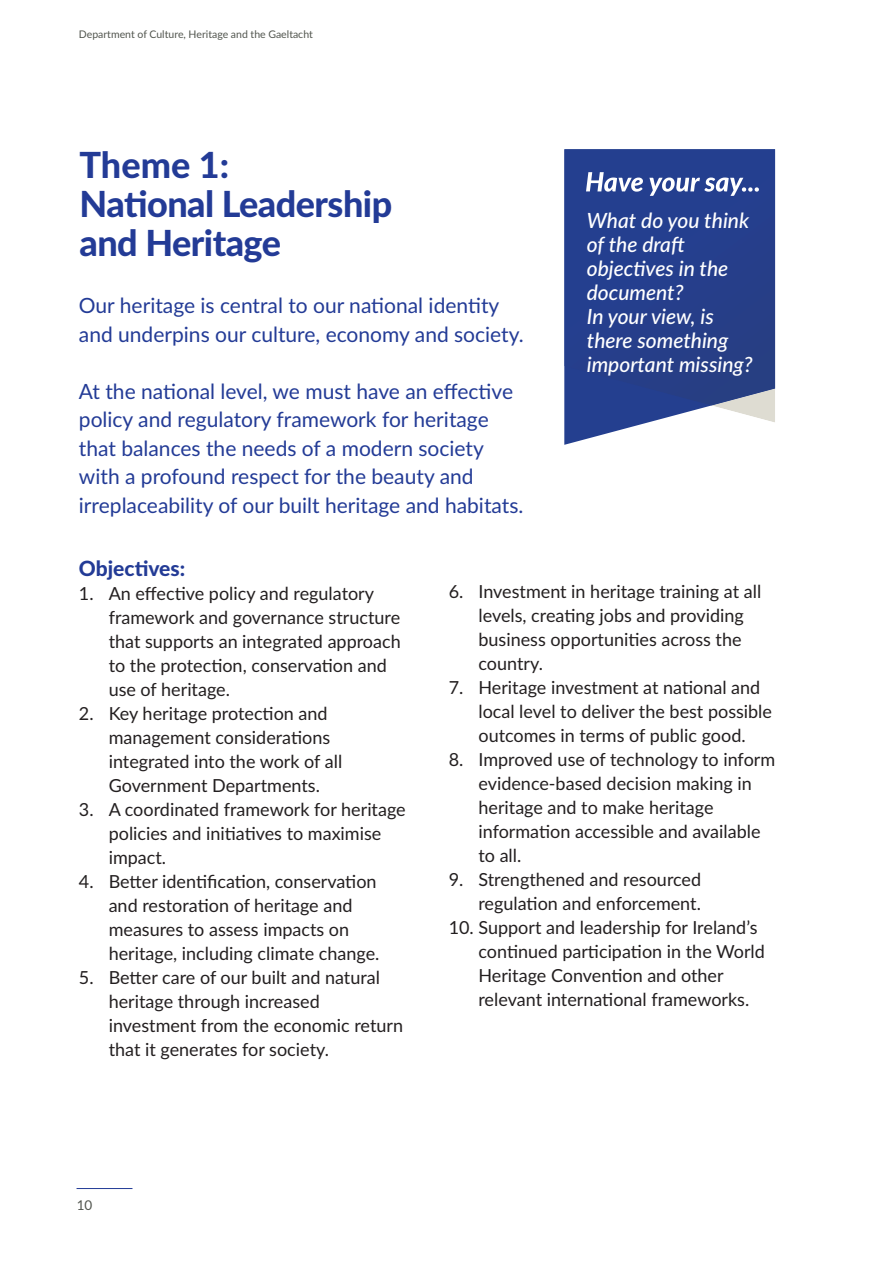
<style>
.page{position:relative;width:893px;height:1263px;background:#fff}
.page>*{position:absolute;margin:0;border:0;box-sizing:border-box;transform-origin:0 0}
.t1{font:800 36px/39px "Lato";letter-spacing:-.015em;color:#233b96}
.t2{font:21px/28.5px "Lato";color:#233b96}
.t3{font:italic 500 21px/24px "Lato";color:#fff}
.t4{font:800 21px "Lato";color:#233b96}
.t5{font:18px/24px "Lato";color:#231f20}
.t6{font:13.5px "Lato";color:#52564f}
.t7{font:10.5px "Lato";color:#52564f}
</style>
<div class="page">
<hr style="left:77px;top:1188px;width:55px;height:1px;background:#233b96">
<svg style="left:564px;top:405px;width:85px;height:40px;fill:#243f8f"></svg>
<div style="left:564px;top:149px;width:85px;height:256px;background:#243f8f"></div>
<svg style="left:586px;top:172px;width:57px;height:20px"></svg>
<svg style="left:649px;top:149px;width:126px;height:274px"></svg>
<p class="t7" style="left:79px;top:28px;width:235px">Department of Culture, Heritage and the Gaeltacht</p>
<h1 class="t1" style="left:80px;top:146px;width:314px">Theme 1:<br>National Leadership and Heritage</h1>
<p class="t2" style="left:79px;top:292px;width:446px">Our heritage is central to our national identity and underpins our culture, economy and society.</p>
<p class="t2" style="left:79px;top:377px;width:446px">At the national level, we must have an effective policy and regulatory framework for heritage that balances the needs of a modern society with a profound respect for the beauty and irreplaceability of our built heritage and habitats.</p>
<p class="t3" style="left:587px;top:209px;width:167px">What do you think of the draft objectives in the document?<br>In your view, is there something important missing?</p>
<p class="t4" style="left:79px;top:556px;width:108px">Objectives:</p>
<p class="t5" style="left:109px;top:582px;width:294px;text-indent:-30px">1. An effective policy and regulatory framework and governance structure that supports an integrated approach to the protection, conservation and use of heritage.</p>
<p class="t5" style="left:109px;top:702px;width:235px;text-indent:-30px">2. Key heritage protection and management considerations integrated into the work of all<br>Government Departments.</p>
<p class="t5" style="left:109px;top:798px;width:299px;text-indent:-30px">3. A coordinated framework for heritage policies and initiatives to maximise impact.</p>
<p class="t5" style="left:109px;top:870px;width:272px;text-indent:-30px">4. Better identification, conservation and restoration of heritage and measures to assess impacts on heritage, including climate change.</p>
<p class="t5" style="left:109px;top:966px;width:296px;text-indent:-30px">5. Better care of our built and natural heritage through increased investment from the economic return that it generates for society.</p>
<p class="t5" style="left:478px;top:579px;width:284px;text-indent:-30px">6. Investment in heritage training at all levels, creating jobs and providing business opportunities across the country.</p>
<p class="t5" style="left:478px;top:675px;width:295px;text-indent:-30px">7. Heritage investment at national and local level to deliver the best possible outcomes in terms of public good.</p>
<p class="t5" style="left:478px;top:747px;width:298px;text-indent:-30px">8. Improved use of technology to inform evidence-based decision making in heritage and to make heritage information accessible and available to all.</p>
<p class="t5" style="left:449px;top:867px;width:254px;text-align:right">9. Strengthened and resourced regulation and enforcement.</p>
<p class="t5" style="left:478px;top:915px;width:288px;text-indent:-30px">10. Support and leadership for Ireland’s continued participation in the World Heritage Convention and other relevant international frameworks.</p>
<p class="t6" style="left:77px;top:1197px;width:17px">10</p>
</div>
